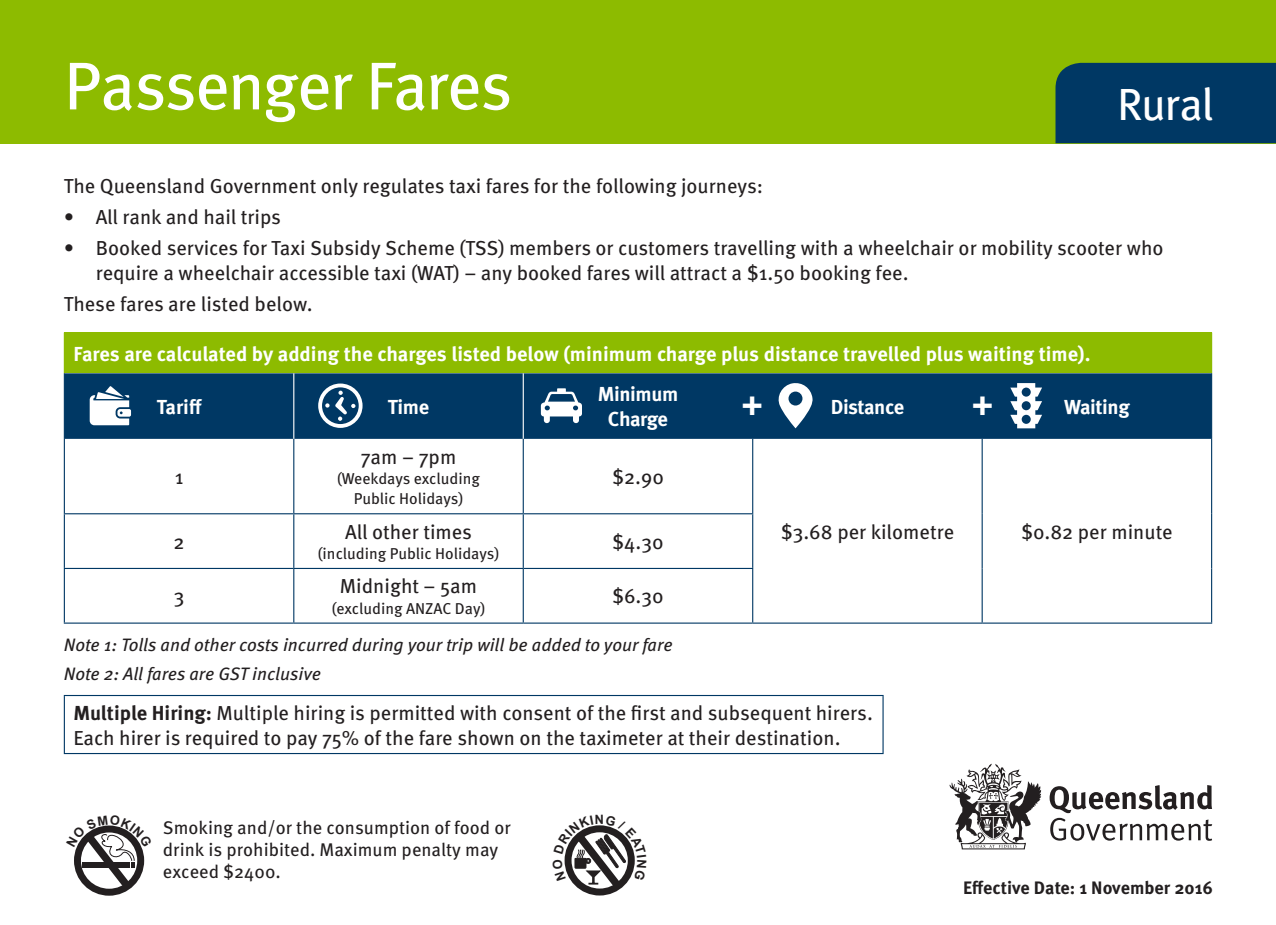
<style>
.page{position:relative;width:1276px;height:925px;background:#fff}
.page>*{position:absolute;margin:0;border:0;box-sizing:border-box;transform-origin:0 0}
.t1{font:67.5px "Meta OT";letter-spacing:-.03em;color:#fff}
.t2{font:45px "Meta OT";letter-spacing:-.03em;color:#fff}
.Body_Text{font:700 33.75px "Meta OT";color:#fff}
.Body_Text-2{font:20.25px/24.8px "Meta OT";color:#231f20}
.Body_Text-3{font:700 20.25px/24.8px "Meta OT";letter-spacing:-.005em;color:#fff;text-align:center}
.Body_Text-4{font:700 20.25px "Meta OT";letter-spacing:-.025em;color:#fff}
.t3{font:18.22px/22.1px "Meta OT";color:#231f20}
.Body_Text-5{font:italic 18px "Meta OT";color:#231f20}
.Body_Text-6{font:700 18px "Meta OT";color:#231f20}
.Body_Text-7{font:15.75px/20.2px "Meta OT";color:#231f20;text-align:center}
.s1{font-weight:700}
</style>
<div class="page">
<div style="left:64px;top:332px;width:1147px;height:41px;background:#8dbb00"></div>
<div style="left:65px;top:373px;width:1146px;height:66px;background:#003864"></div>
<hr style="left:293px;top:373px;width:1px;height:66px;background:#fff">
<hr style="left:523px;top:373px;width:1px;height:66px;background:#fff">
<hr style="left:1211px;top:332px;width:1px;height:41px;background:#8dbb00">
<hr style="left:64px;top:373px;width:1px;height:66px;background:#003864">
<hr style="left:1211px;top:373px;width:1px;height:66px;background:#003864">
<hr style="left:64px;top:439px;width:1px;height:74px;background:#003864">
<hr style="left:293px;top:439px;width:1px;height:74px;background:#003864">
<hr style="left:523px;top:439px;width:1px;height:74px;background:#003864">
<hr style="left:752px;top:439px;width:1px;height:74px;background:#003864">
<hr style="left:981px;top:439px;width:1px;height:75px;background:#003864">
<hr style="left:1211px;top:439px;width:1px;height:75px;background:#003864">
<hr style="left:981px;top:514px;width:1px;height:54px;background:#003864">
<hr style="left:1211px;top:514px;width:1px;height:54px;background:#003864">
<hr style="left:981px;top:568px;width:1px;height:54px;background:#003864">
<hr style="left:1211px;top:568px;width:1px;height:54px;background:#003864">
<hr style="left:64px;top:514px;width:1px;height:54px;background:#003864">
<hr style="left:64px;top:569px;width:1px;height:53px;background:#003864">
<hr style="left:64px;top:513px;width:230px;height:1px;background:#003864">
<hr style="left:294px;top:513px;width:229px;height:1px;background:#003864">
<hr style="left:523px;top:513px;width:230px;height:1px;background:#003864">
<hr style="left:293px;top:514px;width:1px;height:54px;background:#003864">
<hr style="left:523px;top:514px;width:1px;height:54px;background:#003864">
<hr style="left:752px;top:514px;width:1px;height:54px;background:#003864">
<hr style="left:293px;top:569px;width:1px;height:53px;background:#003864">
<hr style="left:523px;top:569px;width:1px;height:53px;background:#003864">
<hr style="left:752px;top:569px;width:1px;height:53px;background:#003864">
<hr style="left:64px;top:568px;width:230px;height:1px;background:#003864">
<hr style="left:294px;top:568px;width:229px;height:1px;background:#003864">
<hr style="left:523px;top:568px;width:230px;height:1px;background:#003864">
<hr style="left:64px;top:622px;width:230px;height:2px;background:#003864">
<hr style="left:294px;top:622px;width:229px;height:2px;background:#003864">
<hr style="left:523px;top:622px;width:229px;height:2px;background:#003864">
<hr style="left:752px;top:622px;width:230px;height:2px;background:#003864">
<hr style="left:982px;top:622px;width:230px;height:2px;background:#003864">
<hr style="left:64px;top:695px;width:819px;height:1px;background:#003864">
<hr style="left:64px;top:696px;width:1px;height:57px;background:#003864">
<hr style="left:882px;top:696px;width:1px;height:57px;background:#003864">
<hr style="left:64px;top:753px;width:819px;height:1px;background:#003864">
<div style="left:564px;top:825px;width:71px;height:70px;background:#231f20;border-radius:50%"></div>
<svg style="left:74px;top:825px;width:70px;height:71px"></svg>
<svg style="left:949px;top:764px;width:92px;height:85px"></svg>
<svg style="left:1049px;top:785px;width:163px;height:56px"></svg>
<svg style="left:775px;top:382px;width:38px;height:46px"></svg>
<div style="left:788px;top:391px;width:14px;height:14px;background:#003864;border-radius:50%"></div>
<svg style="left:1010px;top:383px;width:32px;height:45px"></svg>
<svg style="left:318px;top:383px;width:44px;height:45px"></svg>
<div style="left:322px;top:387px;width:37px;height:37px;background:#003864;border-radius:50%"></div>
<svg style="left:325px;top:403px;width:4px;height:5px"></svg>
<svg style="left:335px;top:391px;width:20px;height:30px"></svg>
<svg style="left:90px;top:386px;width:41px;height:39px"></svg>
<svg style="left:541px;top:388px;width:41px;height:35px"></svg>
<div style="left:0;top:0;width:1276px;height:143px;background:#8dbb00"></div>
<div style="left:1055px;top:63px;width:221px;height:80px;background:#003864"></div>
<svg style="left:564px;top:825px;width:71px;height:62px"></svg>
<svg style="left:74px;top:825px;width:71px;height:62px"></svg>
<svg style="left:373px;top:622px;width:105px;height:1px"></svg>
<p class="t1" style="left:64px;top:44px;width:450px">Passenger Fares</p>
<p class="t2" style="left:1117px;top:76px;width:98px">Rural</p>
<p class="Body_Text-2" style="left:64px;top:173px;width:701px">The Queensland Government only regulates taxi fares for the following journeys:</p>
<p class="Body_Text-2" style="left:64px;top:204px;width:219px">• All rank and hail trips</p>
<p class="Body_Text-2" style="left:96px;top:236px;width:1069px;text-indent:-32px">• Booked services for Taxi Subsidy Scheme (TSS) members or customers travelling with a wheelchair or mobility scooter who require a wheelchair accessible taxi (WAT) – any booked fares will attract a $1.50 booking fee.</p>
<p class="Body_Text-2" style="left:64px;top:291px;width:250px">These fares are listed below.</p>
<p class="Body_Text-3" style="left:73px;top:341px;width:1018px">Fares are calculated by adding the charges listed below (minimum charge plus distance travelled plus waiting time).</p>
<p class="Body_Text-3" style="left:157px;top:394px;width:47px">Tariff</p>
<p class="Body_Text-3" style="left:388px;top:394px;width:43px">Time</p>
<p class="Body_Text-3" style="left:597px;top:382px;width:82px">Minimum<br>Charge</p>
<p class="Body_Text" style="left:741px;top:383px;width:23px">+</p>
<p class="Body_Text" style="left:971px;top:383px;width:23px">+</p>
<p class="Body_Text-4" style="left:830px;top:394px;width:75px">Distance</p>
<p class="Body_Text-3" style="left:1064px;top:394px;width:67px">Waiting</p>
<p class="Body_Text-2" style="left:175px;top:465px;width:10px">1</p>
<p class="Body_Text-2" style="left:173px;top:529px;width:13px">2</p>
<p class="Body_Text-2" style="left:361px;top:444px;width:97px">7am – 7pm</p>
<p class="Body_Text-7" style="left:337px;top:468px;width:144px">(Weekdays excluding<br>Public Holidays)</p>
<p class="Body_Text-2" style="left:612px;top:465px;width:53px">$2.90</p>
<p class="Body_Text-2" style="left:345px;top:519px;width:128px">All other times</p>
<p class="Body_Text-7" style="left:318px;top:543px;width:183px">(including Public Holidays)</p>
<p class="Body_Text-2" style="left:612px;top:529px;width:53px">$4.30</p>
<p class="Body_Text-2" style="left:780px;top:519px;width:175px">$3.68 per kilometre</p>
<p class="Body_Text-2" style="left:1021px;top:519px;width:153px">$0.82 per minute</p>
<p class="Body_Text-2" style="left:340px;top:574px;width:139px">Midnight – 5am</p>
<p class="Body_Text-7" style="left:332px;top:598px;width:155px">(excluding ANZAC Day)</p>
<p class="Body_Text-2" style="left:612px;top:584px;width:53px">$6.30</p>
<p class="Body_Text-5" style="left:64px;top:633px;width:610px">Note 1: Tolls and other costs incurred during your trip will be added to your fare</p>
<p class="Body_Text-5" style="left:64px;top:662px;width:259px">Note 2: All fares are GST inclusive</p>
<p class="Body_Text-2" style="left:73px;top:700px;width:801px"><span class="s1">Multiple Hiring:</span> Multiple hiring is permitted with consent of the first and subsequent hirers.<br>Each hirer is required to pay 75% of the fare shown on the taximeter at their destination.</p>
<p class="Body_Text-2" style="left:174px;top:584px;width:12px">3</p>
<p class="t3" style="left:163px;top:817px;width:349px">Smoking and/or the consumption of food or drink is prohibited. Maximum penalty may exceed $2400.</p>
<p class="Body_Text-6" style="left:963px;top:876px;width:251px">Effective Date: 1 November 2016</p>
</div>
